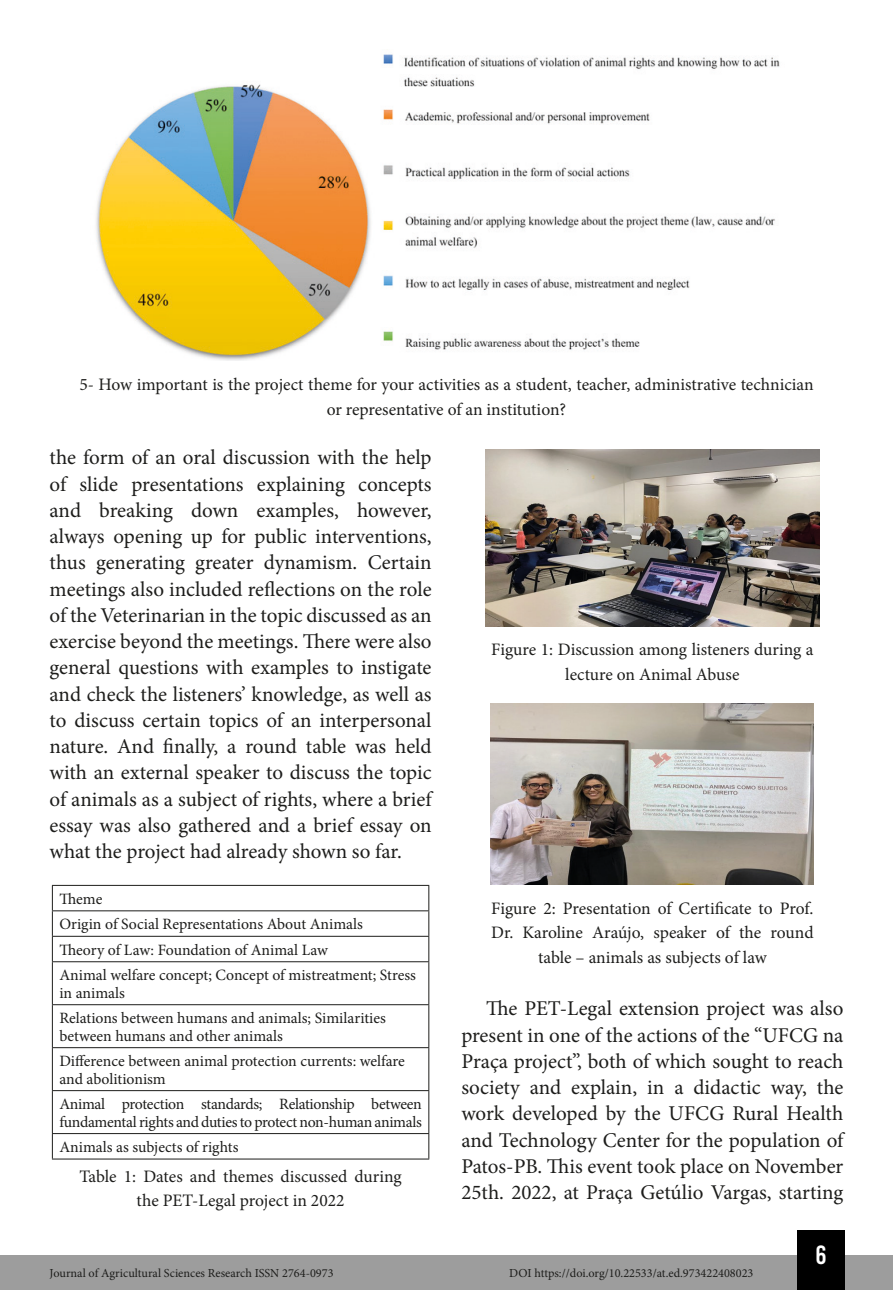
<style>
.page{position:relative;width:893px;height:1290px;background:#fff}
.page>*{position:absolute;margin:0;border:0;box-sizing:border-box;transform-origin:0 0}
.t1{font:26.25px "Bebas Kai";color:#fff}
.t2{font:21px/26.2px "Minion Pro";color:#1d1d1b;text-align:justify}
.t3{font:17.5px/24.5px "Minion Pro";color:#1d1d1b;text-align:center}
.t4{font:15.75px/25.4px "Minion Pro";letter-spacing:-.005em;color:#1d1d1b}
.t5{font:12.25px "Minion Pro";color:#1d1d1b}
</style>
<div class="page">
<div style="left:0;top:1255px;width:893px;height:35px;background:#9d9d9d"></div>
<div style="left:797px;top:1230px;width:48px;height:60px;background:#000"></div>
<img style="left:96px;top:54px;width:684px;height:307px">
<hr style="left:52px;top:885px;width:377px;height:1px;background:#1d1d1b">
<hr style="left:52px;top:910px;width:377px;height:1px;background:#1d1d1b">
<hr style="left:52px;top:936px;width:377px;height:1px;background:#1d1d1b">
<svg style="left:52px;top:886px;width:1px;height:75px"></svg>
<svg style="left:428px;top:886px;width:1px;height:75px"></svg>
<hr style="left:52px;top:961px;width:377px;height:1px;background:#1d1d1b">
<hr style="left:52px;top:962px;width:1px;height:42px;background:#1d1d1b">
<hr style="left:428px;top:962px;width:1px;height:42px;background:#1d1d1b">
<hr style="left:52px;top:1004px;width:377px;height:1px;background:#1d1d1b">
<hr style="left:52px;top:1005px;width:1px;height:42px;background:#1d1d1b">
<hr style="left:428px;top:1005px;width:1px;height:42px;background:#1d1d1b">
<hr style="left:52px;top:1047px;width:377px;height:1px;background:#1d1d1b">
<hr style="left:52px;top:1048px;width:1px;height:42px;background:#1d1d1b">
<hr style="left:428px;top:1048px;width:1px;height:42px;background:#1d1d1b">
<hr style="left:52px;top:1090px;width:377px;height:1px;background:#1d1d1b">
<hr style="left:52px;top:1091px;width:1px;height:42px;background:#1d1d1b">
<hr style="left:428px;top:1091px;width:1px;height:42px;background:#1d1d1b">
<hr style="left:52px;top:1133px;width:377px;height:1px;background:#1d1d1b">
<svg style="left:52px;top:1134px;width:1px;height:24px"></svg>
<svg style="left:428px;top:1134px;width:1px;height:24px"></svg>
<hr style="left:52px;top:1158px;width:377px;height:1px;background:#1d1d1b">
<img style="left:485px;top:449px;width:335px;height:177px">
<img style="left:491px;top:703px;width:323px;height:181px">
<p class="t3" style="left:79px;top:372px;width:736px">5- How important is the project theme for your activities as a student, teacher, administrative technician or representative of an institution?</p>
<p class="t2" style="left:50px;top:444px;width:384px">the form of an oral discussion with the help of slide presentations explaining concepts and breaking down examples, however, always opening up for public interventions, thus generating greater dynamism. Certain meetings also included reflections on the role of the Veterinarian in the topic discussed as an exercise beyond the meetings. There were also general questions with examples to instigate and check the listeners’ knowledge, as well as to discuss certain topics of an interpersonal nature. And finally, a round table was held with an external speaker to discuss the topic of animals as a subject of rights, where a brief essay was also gathered and a brief essay on what the project had already shown so far.</p>
<p class="t4" style="left:59px;top:886px;width:358px">Theme<br>Origin of Social Representations About Animals<br>Theory of Law: Foundation of Animal Law<br>Animal welfare concept; Concept of mistreatment; Stress</p>
<p class="t4" style="left:59px;top:980px;width:328px">in animals<br>Relations between humans and animals; Similarities</p>
<p class="t4" style="left:59px;top:1023px;width:347px">between humans and other animals<br>Difference between animal protection currents: welfare</p>
<p class="t4" style="left:59px;top:1066px;width:364px">and abolitionism<br>Animal protection standards; Relationship between</p>
<p class="t4" style="left:59px;top:1109px;width:364px">fundamental rights and duties to protect non-human animals<br>Animals as subjects of rights</p>
<p class="t3" style="left:79px;top:1164px;width:324px">Table 1: Dates and themes discussed during the PET-Legal project in 2022</p>
<p class="t3" style="left:491px;top:638px;width:324px">Figure 1: Discussion among listeners during a lecture on Animal Abuse</p>
<p class="t3" style="left:491px;top:896px;width:324px">Figure 2: Presentation of Certificate to Prof.<br>Dr. Karoline Araújo, speaker of the round table – animals as subjects of law</p>
<p class="t2" style="left:461px;top:995px;width:384px;text-indent:25px">The PET-Legal extension project was also present in one of the actions of the “UFCG na Praça project”, both of which sought to reach society and explain, in a didactic way, the work developed by the UFCG Rural Health and Technology Center for the population of Patos-PB. This event took place on November 25th. 2022, at Praça Getúlio Vargas, starting</p>
<p class="t5" style="left:50px;top:1265px;width:285px">Journal of Agricultural Sciences Research ISSN 2764-0973</p>
<p class="t5" style="left:509px;top:1265px;width:246px">DOI https://doi.org/10.22533/at.ed.973422408023</p>
<p class="t1" style="left:815px;top:1241px;width:13px">6</p>
</div>
